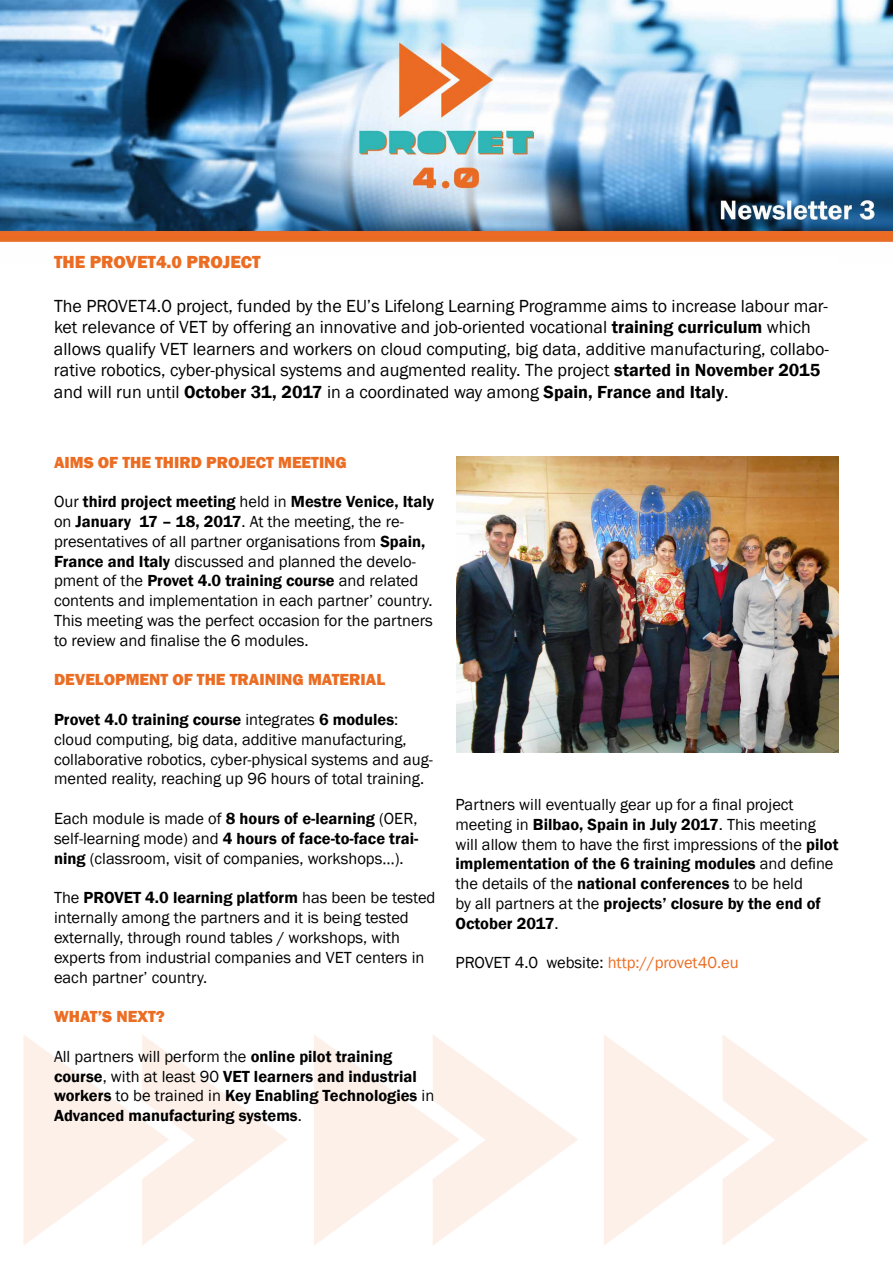
<style>
.page{position:relative;width:893px;height:1263px;background:#fff}
.page>*{position:absolute;margin:0;border:0;box-sizing:border-box;transform-origin:0 0}
.t1{font:18px/21.6px "Franklin Gothic";color:#000}
.t2{font:800 18px "Franklin Gothic";color:#eb6d23}
.t3{font:16.5px/19.8px "Franklin Gothic";color:#000}
.t4{font:600 16.5px/19.8px "Franklin Gothic";color:#000}
.t5{font:800 16.5px "Franklin Gothic";color:#eb6d23}
.t6{font:16.5px "Franklin Gothic";color:#eb6d23}
.s1{font-weight:600}
.s2{font-weight:400}
.s3{color:#000}
</style>
<div class="page">
<img style="left:23px;top:752px;width:845px;height:493px">
<img style="left:0;top:0;width:893px;height:242px">
<img style="left:456px;top:456px;width:383px;height:296px">
<p class="t2" style="left:54px;top:251px;width:208px">THE PROVET4.0 PROJECT</p>
<p class="t1" style="left:54px;top:295px;width:777px">The PROVET4.0 project, funded by the EU’s Lifelong Learning Programme aims to increase labour mar&shy;ket relevance of VET by offering an innovative and job-oriented vocational <span class="s1">training curriculum</span> which allows qualify VET learners and workers on cloud computing, big data, additive manufacturing, collabo&shy;rative robotics, cyber-physical systems and augmented reality. The project <span class="s1">started in November 2015 </span>and will run until <span class="s1">October 31, 2017</span> in a coordinated way among <span class="s1">Spain, France and Italy</span>.</p>
<p class="t5" style="left:54px;top:451px;width:294px">AIMS OF THE THIRD PROJECT MEETING</p>
<p class="t3" style="left:54px;top:492px;width:382px">Our <span class="s1">third project meeting</span> held in <span class="s1">Mestre Venice, Italy </span>on <span class="s1">January 17 – 18, 2017</span>. At the meeting, the re&shy;presentatives of all partner organisations from <span class="s1">Spain, France and Italy</span> discussed and planned the develo&shy;pment of the <span class="s1">Provet 4.0 training course</span> and related contents and implementation in each partner’ country.<br>This meeting was the perfect occasion for the partners to review and finalise the 6 modules.</p>
<p class="t5" style="left:54px;top:669px;width:333px">DEVELOPMENT OF THE TRAINING MATERIAL</p>
<p class="t3" style="left:54px;top:710px;width:380px"><span class="s1">Provet 4.0 training course</span> integrates <span class="s1">6 modules</span>: cloud computing, big data, additive manufacturing, collaborative robotics, cyber-physical systems and aug&shy;mented reality, reaching up 96 hours of total training.</p>
<p class="t3" style="left:54px;top:809px;width:366px;text-align:justify">Each module is made of <span class="s1">8 hours of e-learning</span> (OER, self-learning mode) and <span class="s1">4 hours of face-to-face trai&shy;ning</span> (classroom, visit of companies, workshops…).</p>
<p class="t3" style="left:54px;top:888px;width:383px">The <span class="s1">PROVET 4.0 learning platform</span> has been be tested internally among the partners and it is being tested externally, through round tables / workshops, with experts from industrial companies and VET centers in each partner’ country.</p>
<p class="t5" style="left:54px;top:1006px;width:112px">WHAT’S NEXT?</p>
<p class="t4" style="left:54px;top:1046px;width:382px"><span class="s2">All partners will perform the</span> online pilot training course<span class="s2">, with at least 90</span> VET learners and industrial workers <span class="s2">to be trained in</span> Key Enabling Technologies <span class="s2">in </span>Advanced manufacturing systems<span class="s2">.</span></p>
<p class="t3" style="left:455px;top:795px;width:384px">Partners will eventually gear up for a final project meeting in <span class="s1">Bilbao, Spain in July 2017</span>. This meeting will allow them to have the first impressions of the <span class="s1">pilot implementation of the 6 training modules</span> and define the details of the <span class="s1">national conferences</span> to be held<br>by all partners at the <span class="s1">projects’ closure by the end of October 2017</span>.</p>
<p class="t6" style="left:455px;top:953px;width:285px"><span class="s3">PROVET 4.0 website:</span> http://provet40.eu</p>
</div>
